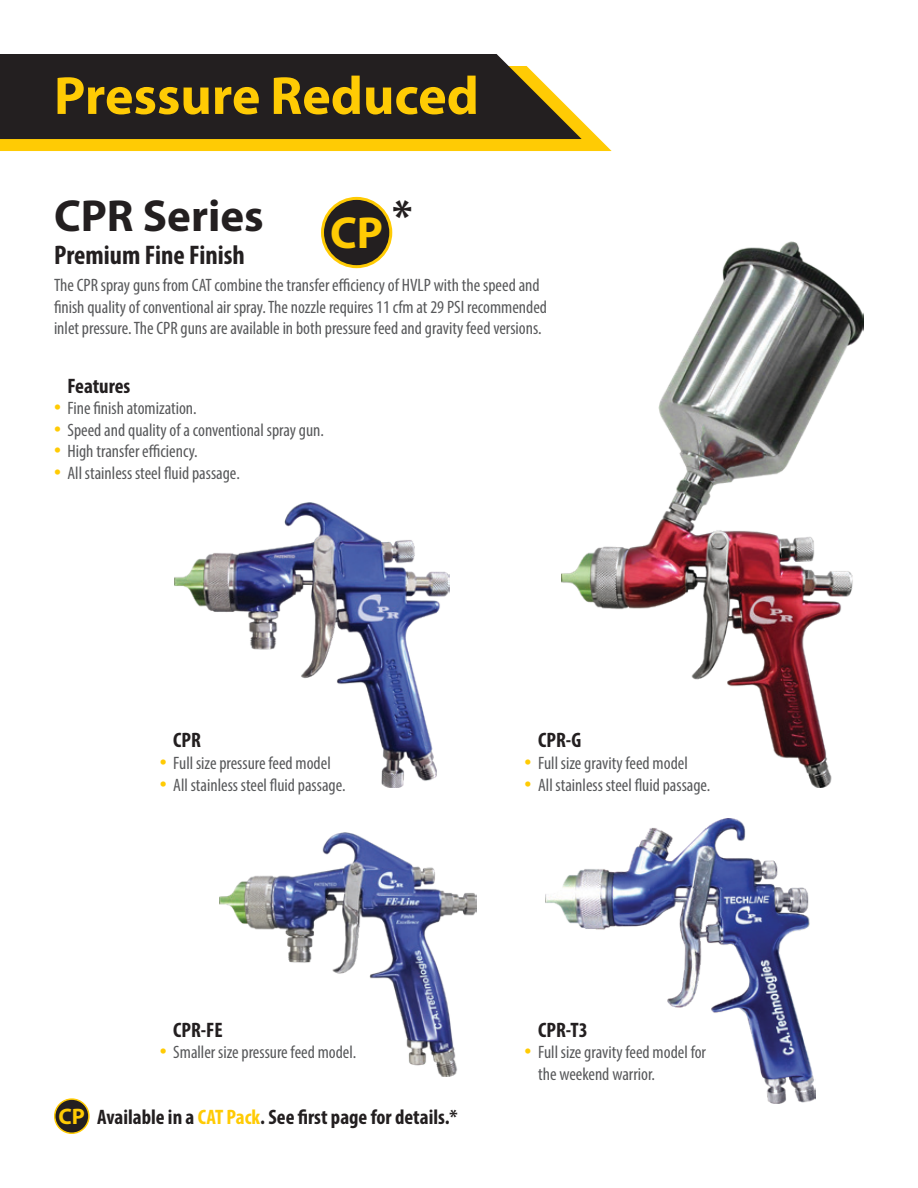
<style>
.page{position:relative;width:918px;height:1188px;background:#fff}
.page>*{position:absolute;margin:0;border:0;box-sizing:border-box;transform-origin:0 0}
.t1{font:700 54px "Myriad Pro";color:#ffcb04}
.t2{font:700 45px "Myriad Pro";color:#231f20}
.t3{font:700 45px "Myriad Pro";color:#ffcb04}
.t4{font:700 condensed 27px "Myriad Pro";color:#231f20}
.t5{font:700 22.5px "Myriad Pro";color:#ffcb04}
.t6{font:700 condensed 21px "Myriad Pro";color:#231f20}
.t7{font:condensed 18px/21.6px "Myriad Pro";color:#58595b}
.s1{font-size:27px;color:#ffcb04}
.s2{color:#ffcb04}
</style>
<div class="page">
<div style="left:55px;top:1099px;width:34px;height:34px;background:#231f20;border-radius:50%"></div>
<div style="left:54px;top:1098px;width:36px;height:36px;border:2px solid #ffcb04;border-radius:50%"></div>
<div style="left:323px;top:198px;width:68px;height:69px;background:#231f20;border-radius:50%"></div>
<div style="left:321px;top:197px;width:71px;height:71px;border:3px solid #ffcb04;border-radius:50%"></div>
<div style="left:0;top:121px;width:612px;height:30px;background:#ffcb04"></div>
<svg style="left:0;top:54px;width:582px;height:85px;background:#322d29"></svg>
<img style="left:561px;top:242px;width:303px;height:546px">
<img style="left:219px;top:833px;width:258px;height:244px">
<img style="left:174px;top:503px;width:275px;height:285px">
<img style="left:545px;top:819px;width:270px;height:285px">
<p class="t1" style="left:54px;top:61px;width:426px">Pressure Reduced</p>
<p class="t2" style="left:54px;top:186px;width:211px">CPR Series</p>
<p class="t4" style="left:54px;top:238px;width:193px">Premium Fine Finish</p>
<p class="t7" style="left:54px;top:274px;width:495px">The CPR spray guns from CAT combine the transfer efficiency of HVLP with the speed and finish quality of conventional air spray. The nozzle requires 11 cfm at 29 PSI recommended inlet pressure. The CPR guns are available in both pressure feed and gravity feed versions.</p>
<p class="t2" style="left:392px;top:186px;width:22px">*</p>
<p class="t3" style="left:330px;top:204px;width:54px">CP</p>
<p class="t6" style="left:68px;top:372px;width:64px">Features</p>
<p class="t7" style="left:54px;top:397px;width:144px"><span class="s1">•</span> Fine finish atomization.</p>
<p class="t7" style="left:54px;top:419px;width:272px"><span class="s1">•</span> Speed and quality of a conventional spray gun.</p>
<p class="t7" style="left:54px;top:440px;width:145px"><span class="s1">•</span> High transfer efficiency.</p>
<p class="t7" style="left:54px;top:462px;width:187px"><span class="s1">•</span> All stainless steel fluid passage.</p>
<p class="t6" style="left:173px;top:727px;width:29px">CPR</p>
<p class="t7" style="left:160px;top:752px;width:172px"><span class="s1">•</span> Full size pressure feed model</p>
<p class="t7" style="left:160px;top:774px;width:187px"><span class="s1">•</span> All stainless steel fluid passage.</p>
<p class="t6" style="left:538px;top:727px;width:45px">CPR-G</p>
<p class="t7" style="left:525px;top:752px;width:165px"><span class="s1">•</span> Full size gravity feed model</p>
<p class="t7" style="left:525px;top:774px;width:187px"><span class="s1">•</span> All stainless steel fluid passage.</p>
<p class="t6" style="left:173px;top:1017px;width:51px">CPR-FE</p>
<p class="t7" style="left:160px;top:1041px;width:198px"><span class="s1">•</span> Smaller size pressure feed model.</p>
<p class="t5" style="left:59px;top:1102px;width:28px">CP</p>
<p class="t6" style="left:97px;top:1104px;width:362px">Available in a <span class="s2">CAT Pack</span>. See first page for details.*</p>
<p class="t6" style="left:538px;top:1017px;width:51px">CPR-T3</p>
<p class="t7" style="left:538px;top:1041px;width:169px;text-indent:-14px"><span class="s1">•</span> Full size gravity feed model for the weekend warrior.</p>
</div>
